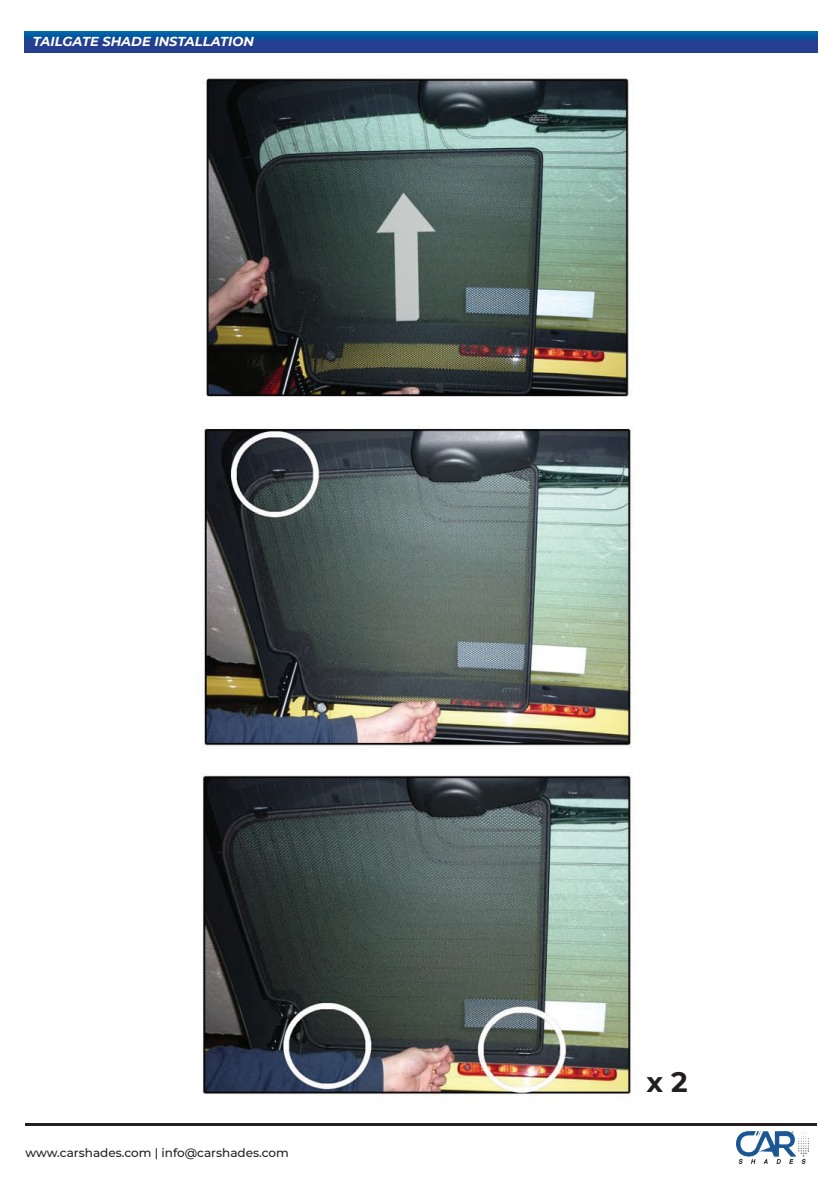
<style>
.page{position:relative;width:840px;height:1191px;background:#fff}
.page>*{position:absolute;margin:0;border:0;box-sizing:border-box;transform-origin:0 0}
.t1{font:700 28px "Montserrat";color:#231f20}
.t2{font:italic 700 13px "Montserrat";color:#fff}
.t3{font:500 12px "Montserrat";color:#231f20}
</style>
<div class="page">
<hr style="left:25px;top:1124px;width:792px;height:2px;background:#231f20">
<svg style="left:25px;top:31px;width:791px;height:21px;background:#174a96"></svg>
<img style="left:736px;top:1131px;width:71px;height:32px">
<img style="left:202px;top:78px;width:437px;height:1018px">
<p class="t2" style="left:33px;top:32px;width:222px">TAILGATE SHADE INSTALLATION</p>
<p class="t3" style="left:25px;top:1144px;width:265px">www.carshades.com | info@carshades.com</p>
<h1 class="t1" style="left:646px;top:1062px;width:43px">x 2</h1>
</div>
